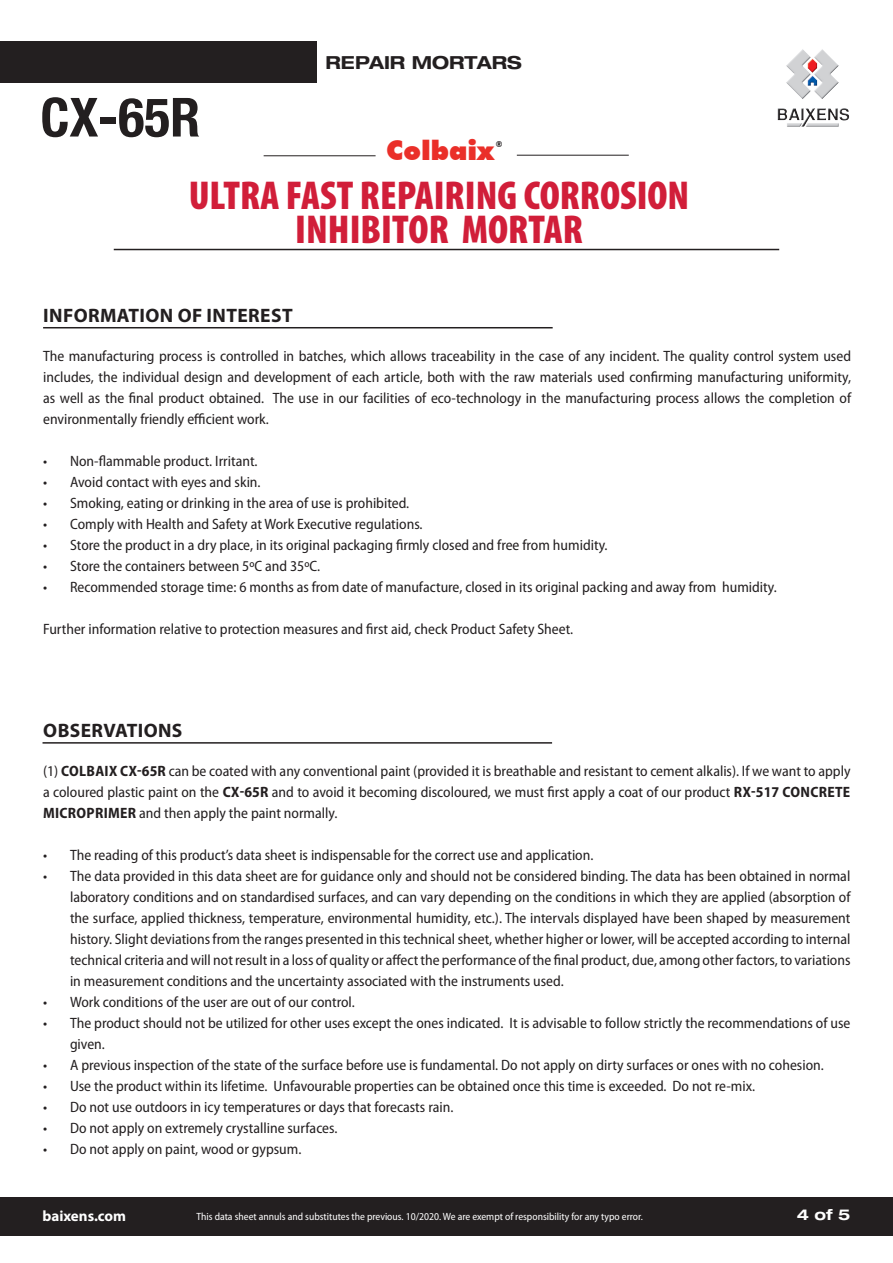
<style>
.page{position:relative;width:893px;height:1263px;background:#fff}
.page>*{position:absolute;margin:0;border:0;box-sizing:border-box;transform-origin:0 0}
.t1{font:700 condensed 54px "Helvetica Neue";color:#231f20}
.t2{font:900 condensed 40.5px/34.5px "Myriad Pro";color:#d11e39;text-align:center}
.t3{font:900 27px "Futura BT";color:#ea2f29}
.t4{font:700 19.5px "Myriad Pro";letter-spacing:.02em;color:#231f20}
.t5{font:700 expanded 18px "Helvetica Neue";color:#231f20}
.t6{font:semi-condensed 15px/21px "Myriad Pro";color:#231f20;text-align:justify}
.t7{font:700 15px "Myriad Pro";color:#fff}
.t8{font:700 expanded 15px "Helvetica Neue";color:#fff}
.t9{font:semi-condensed 10.5px "Myriad Pro";color:#fff}
.t10{font:900 8.1px "Futura BT";color:#231f20}
.s1{font-weight:700}
</style>
<div class="page">
<div style="left:1px;top:42px;width:316px;height:41px;background:#231f20"></div>
<img style="left:777px;top:49px;width:72px;height:78px">
<hr style="left:517px;top:155px;width:112px;height:1px;background:#231f20">
<hr style="left:264px;top:156px;width:112px;height:1px;background:#231f20">
<hr style="left:114px;top:249px;width:665px;height:1px;background:#231f20">
<div style="left:0;top:1196px;width:893px;height:39px;background:#231f20"></div>
<hr style="left:43px;top:742px;width:509px;height:2px;background:#231f20">
<hr style="left:43px;top:327px;width:510px;height:1px;background:#231f20">
<h1 class="t1" style="left:40px;top:85px;width:161px">CX-65R</h1>
<p class="t5" style="left:326px;top:51px;width:198px">REPAIR MORTARS</p>
<h3 class="t3" style="left:386px;top:134px;width:110px">Colbaix</h3>
<p class="t10" style="left:496px;top:139px;width:8px">®</p>
<h2 class="t2" style="left:189px;top:178px;width:502px">ULTRA FAST REPAIRING CORROSION<br>INHIBITOR MORTAR</h2>
<h3 class="t4" style="left:43px;top:303px;width:251px">INFORMATION OF INTEREST</h3>
<p class="t6" style="left:43px;top:346px;width:809px">The manufacturing process is controlled in batches, which allows traceability in the case of any incident. The quality control system used includes, the individual design and development of each article, both with the raw materials used confirming manufacturing uniformity, as well as the final product obtained. The use in our facilities of eco-technology in the manufacturing process allows the completion of environmentally friendly efficient work.</p>
<p class="t6" style="left:43px;top:451px;width:216px">• Non-flammable product. Irritant.</p>
<p class="t6" style="left:43px;top:472px;width:219px">• Avoid contact with eyes and skin.</p>
<p class="t6" style="left:43px;top:493px;width:368px">• Smoking, eating or drinking in the area of use is prohibited.</p>
<p class="t6" style="left:43px;top:514px;width:381px">• Comply with Health and Safety at Work Executive regulations.</p>
<p class="t6" style="left:43px;top:535px;width:566px">• Store the product in a dry place, in its original packaging firmly closed and free from humidity.</p>
<p class="t6" style="left:43px;top:556px;width:279px">• Store the containers between 5ºC and 35ºC.</p>
<p class="t6" style="left:43px;top:577px;width:735px">• Recommended storage time: 6 months as from date of manufacture, closed in its original packing and away from humidity.</p>
<p class="t6" style="left:43px;top:619px;width:532px">Further information relative to protection measures and first aid, check Product Safety Sheet.</p>
<h3 class="t4" style="left:43px;top:718px;width:141px">OBSERVATIONS</h3>
<p class="t6" style="left:43px;top:760px;width:809px">(1) <span class="s1">COLBAIX CX-65R</span> can be coated with any conventional paint (provided it is breathable and resistant to cement alkalis). If we want to apply a coloured plastic paint on the <span class="s1">CX-65R</span> and to avoid it becoming discoloured, we must first apply a coat of our product <span class="s1">RX-517 CONCRETE MICROPRIMER</span> and then apply the paint normally.</p>
<p class="t6" style="left:43px;top:844px;width:552px">• The reading of this product’s data sheet is indispensable for the correct use and application.</p>
<p class="t6" style="left:70px;top:865px;width:782px;text-indent:-27px">• The data provided in this data sheet are for guidance only and should not be considered binding. The data has been obtained in normal laboratory conditions and on standardised surfaces, and can vary depending on the conditions in which they are applied (absorption of the surface, applied thickness, temperature, environmental humidity, etc.). The intervals displayed have been shaped by measurement history. Slight deviations from the ranges presented in this technical sheet, whether higher or lower, will be accepted according to internal technical criteria and will not result in a loss of quality or affect the performance of the final product, due, among other factors, to variations in measurement conditions and the uncertainty associated with the instruments used.</p>
<p class="t6" style="left:43px;top:991px;width:313px">• Work conditions of the user are out of our control.</p>
<p class="t6" style="left:70px;top:1012px;width:782px;text-indent:-27px">• The product should not be utilized for other uses except the ones indicated. It is advisable to follow strictly the recommendations of use given.</p>
<p class="t6" style="left:43px;top:1054px;width:782px">• A previous inspection of the state of the surface before use is fundamental. Do not apply on dirty surfaces or ones with no cohesion.</p>
<p class="t6" style="left:43px;top:1075px;width:714px">• Use the product within its lifetime. Unfavourable properties can be obtained once this time is exceeded. Do not re-mix.</p>
<p class="t6" style="left:43px;top:1096px;width:412px">• Do not use outdoors in icy temperatures or days that forecasts rain.</p>
<p class="t6" style="left:43px;top:1117px;width:296px">• Do not apply on extremely crystalline surfaces.</p>
<p class="t6" style="left:43px;top:1138px;width:260px">• Do not apply on paint, wood or gypsum.</p>
<p class="t7" style="left:43px;top:1206px;width:85px">baixens.com</p>
<p class="t8" style="left:797px;top:1206px;width:55px">4 of 5</p>
<p class="t9" style="left:196px;top:1211px;width:448px">This data sheet annuls and substitutes the previous. 10/2020. We are exempt of responsibility for any typo error.</p>
</div>
